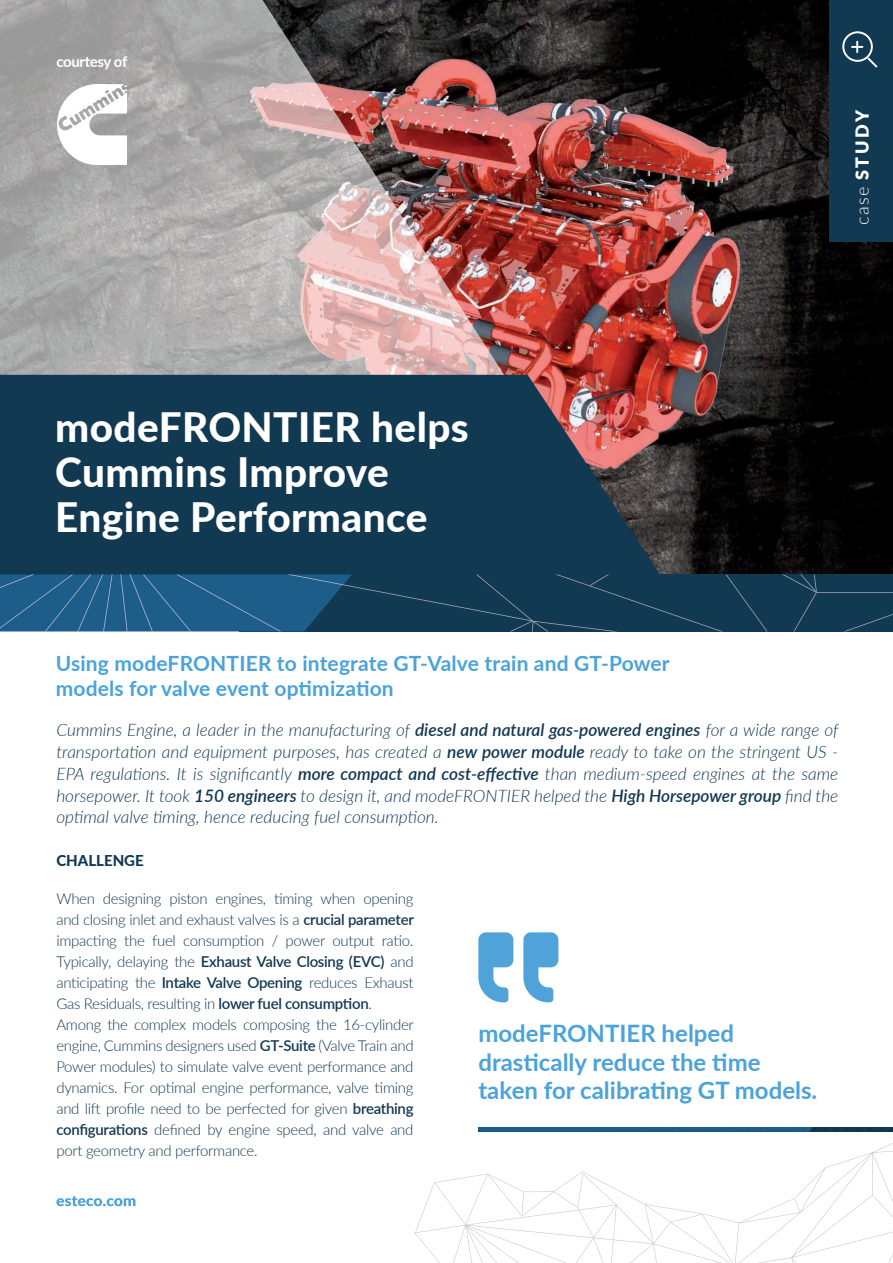
<style>
.page{position:relative;width:893px;height:1263px;background:#fff}
.page>*{position:absolute;margin:0;border:0;box-sizing:border-box;transform-origin:0 0}
.t1{font:800 40.5px "Lato";letter-spacing:.01em;color:#fff}
.t2{font:700 24px "Lato";color:#4aa3da}
.t3{font:700 21px/25.2px "Lato";letter-spacing:.01em;color:#4aa3da}
.t4{font:900 18px "Lato";letter-spacing:.15em;color:#fff}
.t5{font:italic 300 17.25px/21.8px "Lato";color:#123952;text-align:justify}
.t6{font:300 15px/21px "Lato";letter-spacing:-.02em;color:#123952;text-align:justify}
.t7{font:700 15px "Lato";letter-spacing:-.025em;color:#fff}
.t8{font:800 15px "Lato";color:#123952}
.s1{font-weight:300}
.s2{font-weight:600}
</style>
<div class="page">
<img style="left:601px;top:0;width:292px;height:574px">
<img style="left:0;top:0;width:601px;height:375px">
<div style="left:830px;top:0;width:63px;height:241px;background:#123952"></div>
<svg style="left:478px;top:932px;width:80px;height:70px"></svg>
<svg style="left:415px;top:1151px;width:478px;height:112px"></svg>
<svg style="left:56px;top:1196px;width:80px;height:10px"></svg>
<svg style="left:478px;top:1127px;width:415px;height:5px;background:#1a547b"></svg>
<svg style="left:0;top:375px;width:660px;height:199px;background:#1f3c52"></svg>
<svg style="left:0;top:574px;width:893px;height:57px;background:#194868"></svg>
<img style="left:57px;top:85px;width:69px;height:79px">
<div style="left:842px;top:31px;width:31px;height:31px;border:2px solid #fff;border-radius:50%"></div>
<svg style="left:852px;top:42px;width:26px;height:26px"></svg>
<p class="t7" style="left:56px;top:51px;width:72px">courtesy of</p>
<p class="t4" style="left:849px;top:225px;width:116px;rotate:-90deg"><span class="s1">case</span> STUDY</p>
<p class="t1" style="left:55px;top:397px;width:415px">modeFRONTIER helps</p>
<p class="t1" style="left:55px;top:442px;width:335px">Cummins Improve</p>
<p class="t1" style="left:55px;top:487px;width:374px">Engine Performance</p>
<p class="t3" style="left:56px;top:650px;width:616px">Using modeFRONTIER to integrate GT-Valve train and GT-Power models for valve event optimization</p>
<p class="t5" style="left:56px;top:719px;width:783px">Cummins Engine, a leader in the manufacturing of <span class="s2">diesel and natural gas-powered engines</span> for a wide range of transportation and equipment purposes, has created a <span class="s2">new power module</span> ready to take on the stringent US - EPA regulations. It is significantly <span class="s2">more compact and cost-effective</span> than medium-speed engines at the same horsepower. It took <span class="s2">150 engineers</span> to design it, and modeFRONTIER helped the <span class="s2">High Horsepower group</span> find the optimal valve timing, hence reducing fuel consumption.</p>
<p class="t8" style="left:56px;top:850px;width:89px">CHALLENGE</p>
<p class="t6" style="left:56px;top:887px;width:359px">When designing piston engines, timing when opening and closing inlet and exhaust valves is a <span class="s2">crucial parameter </span>impacting the fuel consumption / power output ratio.<br>Typically, delaying the <span class="s2">Exhaust Valve Closing (EVC)</span> and anticipating the <span class="s2">Intake Valve Opening</span> reduces Exhaust Gas Residuals, resulting in <span class="s2">lower fuel consumption</span>.</p>
<p class="t6" style="left:56px;top:1013px;width:359px">Among the complex models composing the 16-cylinder engine, Cummins designers used <span class="s2">GT-Suite</span> (Valve Train and Power modules) to simulate valve event performance and dynamics. For optimal engine performance, valve timing and lift profile need to be perfected for given <span class="s2">breathing configurations</span> defined by engine speed, and valve and port geometry and performance.</p>
<p class="t2" style="left:478px;top:1015px;width:257px">modeFRONTIER helped</p>
<p class="t2" style="left:478px;top:1044px;width:284px">drastically reduce the time</p>
<p class="t2" style="left:478px;top:1073px;width:340px">taken for calibrating GT models.</p>
</div>
